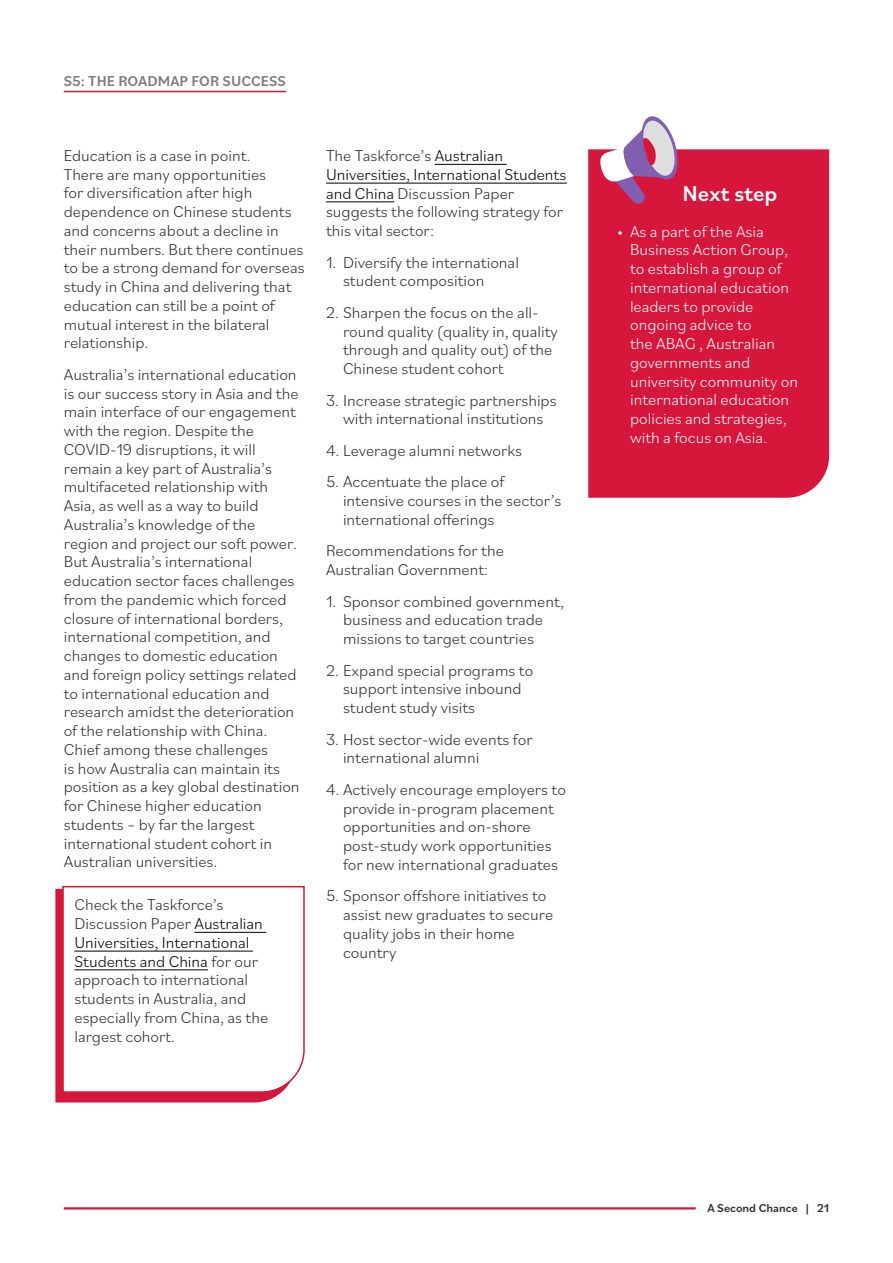
<style>
.page{position:relative;width:893px;height:1263px;background:#fff}
.page>*{position:absolute;margin:0;border:0;box-sizing:border-box;transform-origin:0 0}
.t1{font:500 22.5px "Bilo";color:#fff}
.t2{font:300 16.5px/18.8px "Bilo";color:#2d2d2d}
.t3{font:300 16.5px/18.8px "Bilo";color:#fff}
.t4{font:500 15px "Bilo";color:#7d7d7d}
.t5{font:500 12px "Bilo";color:#2d2d2d}
.s1{color:#000}
</style>
<div class="page">
<hr style="left:64px;top:91px;width:222px;height:1px;background:#d7163b">
<hr style="left:435px;top:164px;width:72px;height:1px;background:#000">
<hr style="left:326px;top:183px;width:241px;height:1px;background:#000">
<hr style="left:326px;top:202px;width:68px;height:1px;background:#000">
<svg style="left:55px;top:889px;width:226px;height:213px;background:#d82043"></svg>
<svg style="left:62px;top:885px;width:243px;height:208px"></svg>
<div style="left:588px;top:149px;width:241px;height:349px;background:#d7163b"></div>
<svg style="left:598px;top:116px;width:82px;height:89px"></svg>
<hr style="left:64px;top:1207px;width:632px;height:2px;background:#d7163b">
<p class="t4" style="left:64px;top:70px;width:224px">S5: THE ROADMAP FOR SUCCESS</p>
<p class="t2" style="left:64px;top:145px;width:242px">Education is a case in point.<br>There are many opportunities<br>for diversification after high dependence on Chinese students and concerns about a decline in their numbers. But there continues to be a strong demand for overseas study in China and delivering that education can still be a point of mutual interest in the bilateral relationship.</p>
<p class="t2" style="left:64px;top:364px;width:237px">Australia’s international education is our success story in Asia and the main interface of our engagement with the region. Despite the<br>COVID-19 disruptions, it will remain a key part of Australia’s multifaceted relationship with<br>Asia, as well as a way to build<br>Australia’s knowledge of the region and project our soft power.<br>But Australia’s international education sector faces challenges from the pandemic which forced closure of international borders, international competition, and changes to domestic education and foreign policy settings related to international education and research amidst the deterioration of the relationship with China.<br>Chief among these challenges<br>is how Australia can maintain its position as a key global destination for Chinese higher education students – by far the largest international student cohort in<br>Australian universities.</p>
<p class="t2" style="left:74px;top:895px;width:195px">Check the Taskforce’s<br>Discussion Paper <span class="s1">Australian<br>Universities, International<br>Students and China</span> for our approach to international students in Australia, and especially from China, as the largest cohort.</p>
<p class="t2" style="left:326px;top:146px;width:242px">The Taskforce’s <span class="s1">Australian<br>Universities, International Students and China</span> Discussion Paper suggests the following strategy for this vital sector:</p>
<p class="t2" style="left:343px;top:252px;width:177px;text-indent:-17px">1. Diversify the international student composition</p>
<p class="t2" style="left:343px;top:302px;width:216px;text-indent:-17px">2. Sharpen the focus on the all&shy;round quality (quality in, quality through and quality out) of the<br>Chinese student cohort</p>
<p class="t2" style="left:326px;top:390px;width:232px;text-align:center">3. Increase strategic partnerships with international institutions</p>
<p class="t2" style="left:326px;top:440px;width:197px">4. Leverage alumni networks</p>
<p class="t2" style="left:343px;top:472px;width:220px;text-indent:-17px">5. Accentuate the place of intensive courses in the sector’s international offerings</p>
<p class="t2" style="left:326px;top:541px;width:179px">Recommendations for the<br>Australian Government:</p>
<p class="t2" style="left:343px;top:591px;width:223px;text-indent:-17px">1. Sponsor combined government, business and education trade missions to target countries</p>
<p class="t2" style="left:343px;top:660px;width:192px;text-indent:-17px">2. Expand special programs to support intensive inbound student study visits</p>
<p class="t2" style="left:343px;top:729px;width:191px;text-indent:-17px">3. Host sector-wide events for international alumni</p>
<p class="t2" style="left:343px;top:779px;width:224px;text-indent:-17px">4. Actively encourage employers to provide in-program placement opportunities and on-shore post-study work opportunities for new international graduates</p>
<p class="t2" style="left:343px;top:886px;width:212px;text-indent:-17px">5. Sponsor offshore initiatives to assist new graduates to secure quality jobs in their home country</p>
<h1 class="t1" style="left:682px;top:178px;width:96px">Next step</h1>
<p class="t3" style="left:630px;top:221px;width:170px;text-indent:-13px">• As a part of the Asia<br>Business Action Group, to establish a group of international education leaders to provide ongoing advice to<br>the ABAG , Australian governments and university community on international education policies and strategies, with a focus on Asia.</p>
<p class="t5" style="left:707px;top:1200px;width:123px">A Second Chance | 21</p>
</div>
